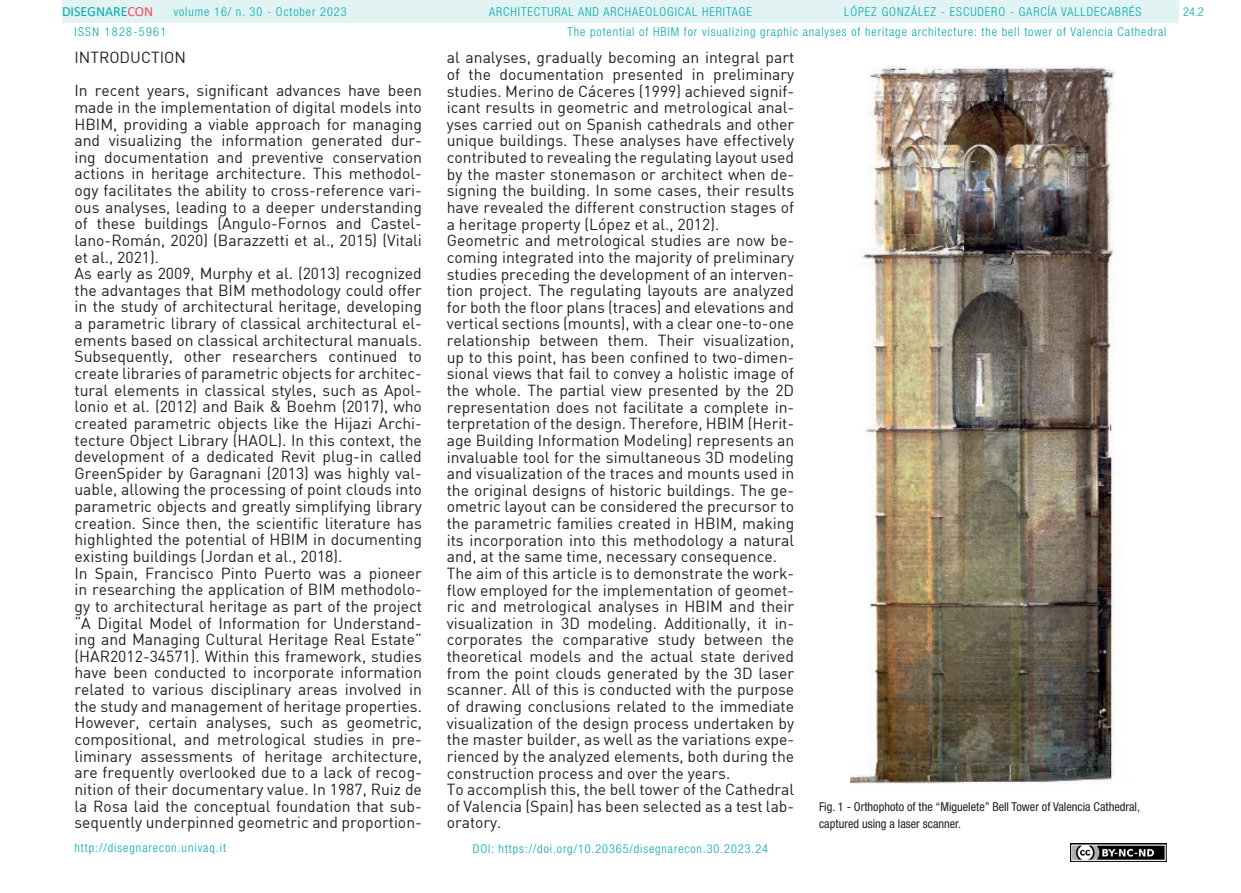
<style>
.page{position:relative;width:1241px;height:893px;background:#fff}
.page>*{position:absolute;margin:0;border:0;box-sizing:border-box;transform-origin:0 0}
.t1{font:15.75px/16.6px "DIN";color:#231f20}
.t2{font:14px "Calibri";color:#00aaad}
.t3{font:300 condensed 12.25px "Helvetica Neue LT Std";letter-spacing:.075em;color:#00aaad}
.t4{font:condensed 12.25px/16.6px "Helvetica Neue LT Std";color:#231f20}
.t5{font:300 condensed 12.25px "Helvetica Neue LT Std";letter-spacing:.11em;color:#00aaad}
.s1{color:#f24862}
</style>
<div class="page">
<div style="left:62px;top:0;width:1116px;height:23px;background:#e2f3f4"></div>
<img style="left:1070px;top:843px;width:96px;height:18px">
<img style="left:850px;top:66px;width:265px;height:718px">
<p class="t2" style="left:62px;top:2px;width:93px">DISEGNARE<span class="s1">CON</span></p>
<p class="t3" style="left:844px;top:5px;width:298px">LÓPEZ GONZÁLEZ - ESCUDERO - GARCÍA VALLDECABRÉS</p>
<p class="t3" style="left:174px;top:5px;width:174px">volume 16/ n. 30 - October 2023</p>
<p class="t3" style="left:489px;top:5px;width:264px">ARCHITECTURAL AND ARCHAEOLOGICAL HERITAGE</p>
<p class="t5" style="left:74px;top:24px;width:93px">ISSN 1828-5961</p>
<p class="t3" style="left:567px;top:25px;width:600px">The potential of HBIM for visualizing graphic analyses of heritage architecture: the bell tower of Valencia Cathedral</p>
<p class="t1" style="left:74px;top:40px;width:349px;line-height:33.2px">INTRODUCTION<br>In recent years, significant advances have been</p>
<p class="t1" style="left:74px;top:99px;width:349px">made in the implementation of digital models into HBIM, providing a viable approach for managing and visualizing the information generated dur&shy;ing documentation and preventive conservation actions in heritage architecture. This methodol&shy;ogy facilitates the ability to cross-reference vari&shy;ous analyses, leading to a deeper understanding of these buildings (Angulo-Fornos and Castel&shy;lano-Román, 2020) (Barazzetti et al., 2015) (Vitali et al., 2021).<br>As early as 2009, Murphy et al. (2013) recognized the advantages that BIM methodology could offer in the study of architectural heritage, developing a parametric library of classical architectural el&shy;ements based on classical architectural manuals.<br>Subsequently, other researchers continued to create libraries of parametric objects for architec&shy;tural elements in classical styles, such as Apol&shy;lonio et al. (2012) and Baik &amp; Boehm (2017), who created parametric objects like the Hijazi Archi&shy;tecture Object Library (HAOL). In this context, the development of a dedicated Revit plug-in called GreenSpider by Garagnani (2013) was highly val&shy;uable, allowing the processing of point clouds into parametric objects and greatly simplifying library creation. Since then, the scientific literature has highlighted the potential of HBIM in documenting existing buildings (Jordan et al., 2018).<br>In Spain, Francisco Pinto Puerto was a pioneer in researching the application of BIM methodolo&shy;gy to architectural heritage as part of the project “A Digital Model of Information for Understand&shy;ing and Managing Cultural Heritage Real Estate” (HAR2012-34571). Within this framework, studies have been conducted to incorporate information related to various disciplinary areas involved in the study and management of heritage properties.<br>However, certain analyses, such as geometric, compositional, and metrological studies in pre&shy;liminary assessments of heritage architecture, are frequently overlooked due to a lack of recog&shy;nition of their documentary value. In 1987, Ruiz de la Rosa laid the conceptual foundation that sub&shy;sequently underpinned geometric and proportion-</p>
<p class="t1" style="left:446px;top:49px;width:349px">al analyses, gradually becoming an integral part of the documentation presented in preliminary studies. Merino de Cáceres (1999) achieved signif&shy;icant results in geometric and metrological anal&shy;yses carried out on Spanish cathedrals and other unique buildings. These analyses have effectively contributed to revealing the regulating layout used by the master stonemason or architect when de&shy;signing the building. In some cases, their results have revealed the different construction stages of a heritage property (López et al., 2012).<br>Geometric and metrological studies are now be&shy;coming integrated into the majority of preliminary studies preceding the development of an interven&shy;tion project. The regulating layouts are analyzed for both the floor plans (traces) and elevations and vertical sections (mounts), with a clear one-to-one relationship between them. Their visualization, up to this point, has been confined to two-dimen&shy;sional views that fail to convey a holistic image of the whole. The partial view presented by the 2D representation does not facilitate a complete in&shy;terpretation of the design. Therefore, HBIM (Herit&shy;age Building Information Modeling) represents an invaluable tool for the simultaneous 3D modeling and visualization of the traces and mounts used in the original designs of historic buildings. The ge&shy;ometric layout can be considered the precursor to the parametric families created in HBIM, making its incorporation into this methodology a natural and, at the same time, necessary consequence.<br>The aim of this article is to demonstrate the work&shy;flow employed for the implementation of geomet&shy;ric and metrological analyses in HBIM and their visualization in 3D modeling. Additionally, it in&shy;corporates the comparative study between the theoretical models and the actual state derived from the point clouds generated by the 3D laser scanner. All of this is conducted with the purpose of drawing conclusions related to the immediate visualization of the design process undertaken by the master builder, as well as the variations expe&shy;rienced by the analyzed elements, both during the construction process and over the years.<br>To accomplish this, the bell tower of the Cathedral of Valencia (Spain) has been selected as a test lab&shy;oratory.</p>
<p class="t4" style="left:819px;top:798px;width:322px">Fig. 1 - Orthophoto of the “Miguelete” Bell Tower of Valencia Cathedral, captured using a laser scanner.</p>
<p class="t3" style="left:74px;top:841px;width:153px">http://disegnarecon.univaq.it</p>
<p class="t3" style="left:473px;top:842px;width:296px">DOI: https://doi.org/10.20365/disegnarecon.30.2023.24</p>
<p class="t3" style="left:1182px;top:5px;width:22px">24.2</p>
</div>
